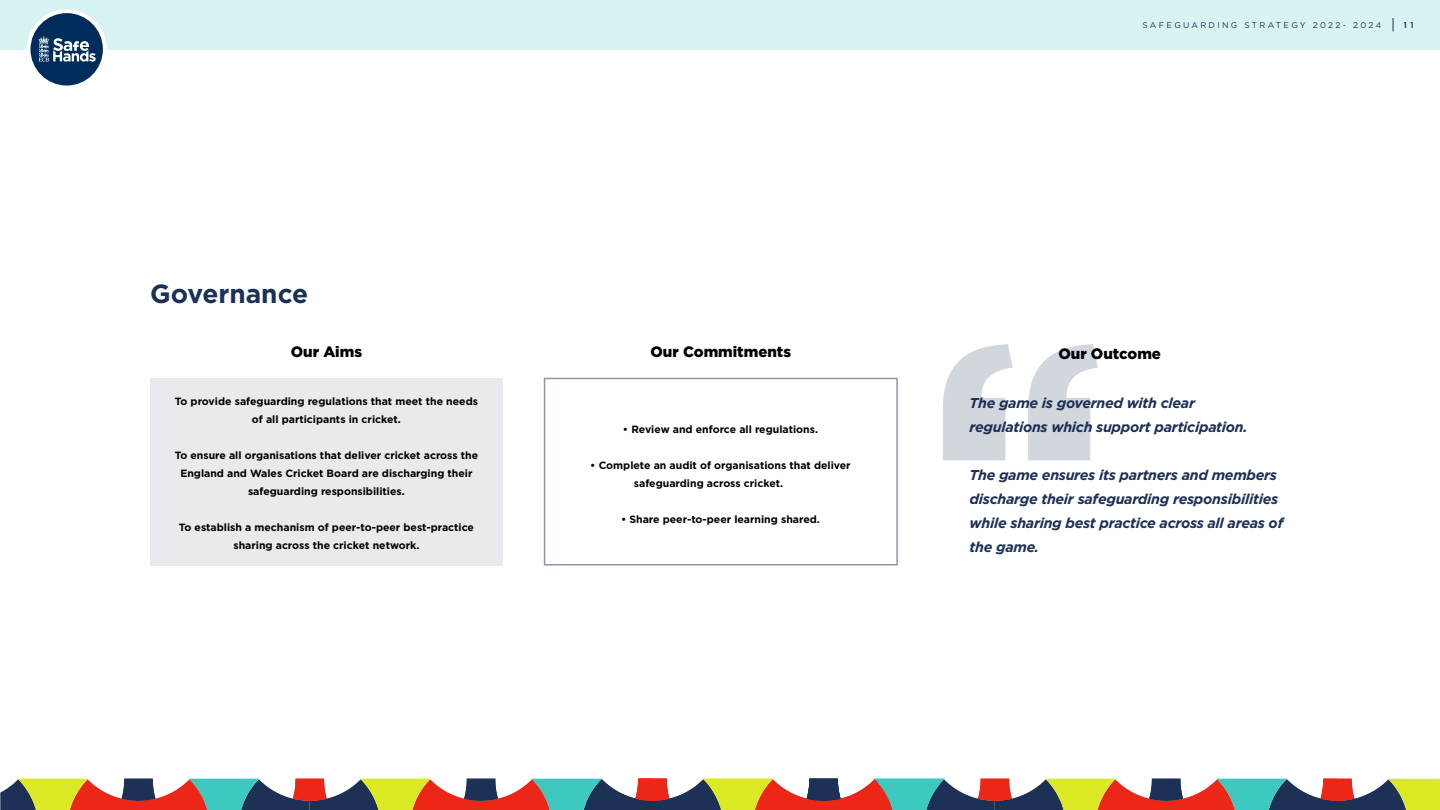
<style>
.page{position:relative;width:1440px;height:810px;background:#fff}
.page>*{position:absolute;margin:0;border:0;box-sizing:border-box;transform-origin:0 0}
.t1{font:700 26.25px "Gotham";color:#1d3055}
.t2{font:900 15px "Gotham";color:#000}
.t3{font:italic 700 14.25px/24px "Gotham";letter-spacing:-.02em;color:#1d3055}
.t4{font:700 10.5px/18px "Gotham";color:#000;text-align:center}
.t5{font:8.25px "Gotham";letter-spacing:.28em;color:#1d3055}
.t6{font:700 8.25px "Century Gothic";color:#1d3055}
</style>
<div class="page">
<div style="left:0;top:0;width:1440px;height:49px;background:#d8f4f2"></div>
<div style="left:27px;top:9px;width:80px;height:80px;background:#fff;border-radius:50%"></div>
<div style="left:31px;top:13px;width:72px;height:73px;background:#002c5b;border-radius:50%"></div>
<svg style="left:38px;top:36px;width:58px;height:26px"></svg>
<svg style="left:1393px;top:18px;width:1px;height:13px"></svg>
<svg style="left:0;top:779px;width:1440px;height:31px"></svg>
<div style="left:150px;top:378px;width:353px;height:188px;background:#e8eaee"></div>
<div style="left:544px;top:378px;width:354px;height:188px;border:2px solid #8e97aa"></div>
<svg style="left:943px;top:344px;width:155px;height:116px"></svg>
<h1 class="t1" style="left:150px;top:277px;width:160px">Governance</h1>
<h2 class="t2" style="left:291px;top:342px;width:73px">Our Aims</h2>
<p class="t4" style="left:175px;top:392px;width:305px">To provide safeguarding regulations that meet the needs of all participants in cricket.</p>
<p class="t4" style="left:175px;top:446px;width:305px">To ensure all organisations that deliver cricket across the<br>England and Wales Cricket Board are discharging their safeguarding responsibilities.</p>
<p class="t4" style="left:179px;top:518px;width:297px">To establish a mechanism of peer-to-peer best-practice sharing across the cricket network.</p>
<h2 class="t2" style="left:650px;top:342px;width:142px">Our Commitments</h2>
<p class="t4" style="left:623px;top:420px;width:197px">• Review and enforce all regulations.</p>
<p class="t4" style="left:634px;top:456px;width:218px;text-align:left;text-indent:-44px">• Complete an audit of organisations that deliver safeguarding across cricket.</p>
<p class="t4" style="left:621px;top:510px;width:200px">• Share peer-to-peer learning shared.</p>
<p class="t5" style="left:1143px;top:20px;width:240px">SAFEGUARDING STRATEGY 2022- 2024</p>
<p class="t6" style="left:1403px;top:19px;width:13px">11</p>
<h2 class="t2" style="left:1058px;top:344px;width:104px">Our Outcome</h2>
<h3 class="t3" style="left:970px;top:391px;width:279px">The game is governed with clear regulations which support participation.</h3>
<h3 class="t3" style="left:970px;top:463px;width:315px">The game ensures its partners and members discharge their safeguarding responsibilities while sharing best practice across all areas of the game.</h3>
</div>
